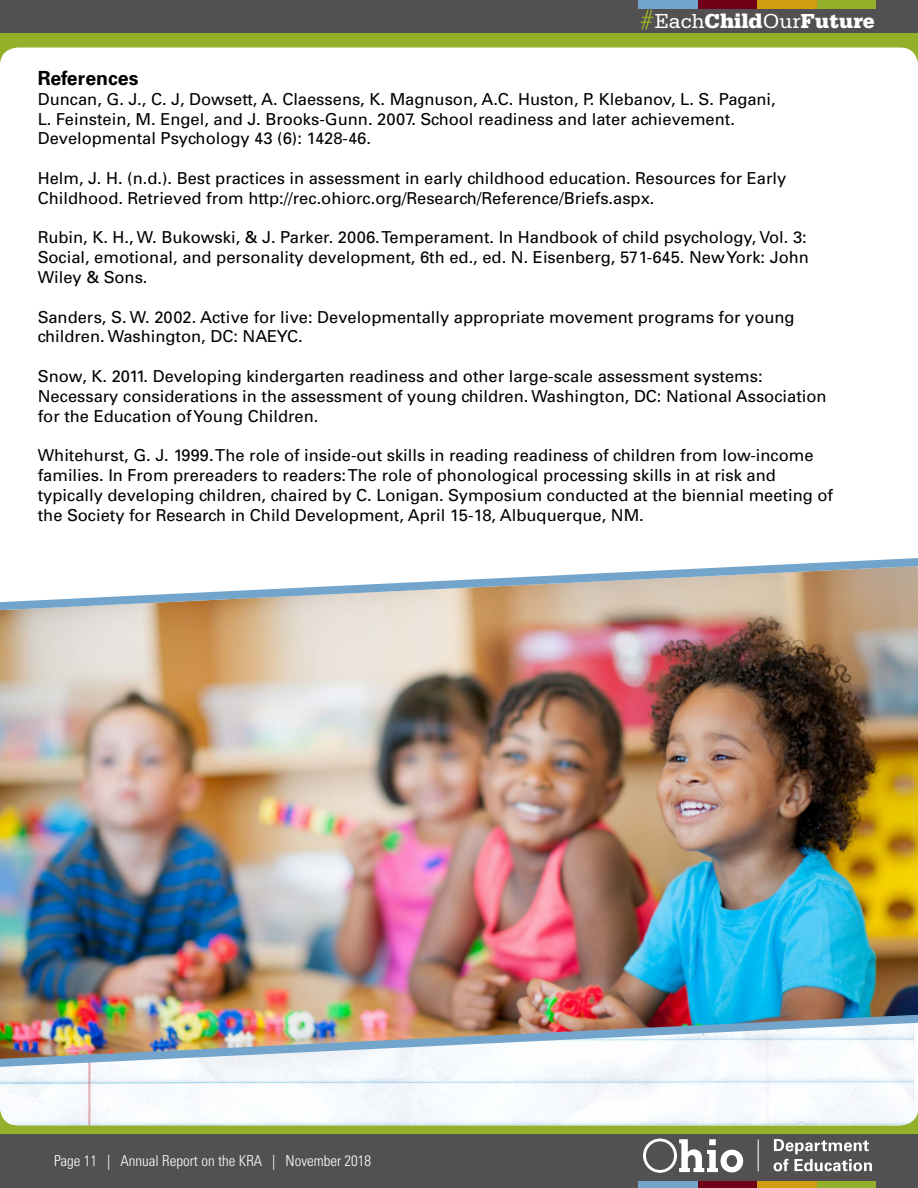
<style>
.page{position:relative;width:918px;height:1188px;background:#fff}
.page>*{position:absolute;margin:0;border:0;box-sizing:border-box;transform-origin:0 0}
.t1{font:900 21.45px "Serifa Std";color:#fff}
.t2{font:700 19.5px "Univers";color:#000}
.t3{font:16.5px/19.8px "Univers";color:#000}
.t4{font:300 condensed 15px "Univers LT Std";color:#fff}
.s1{font-weight:400}
</style>
<div class="page">
<div style="left:0;top:1115px;width:918px;height:73px;background:#525051"></div>
<div style="left:0;top:0;width:918px;height:36px;background:#525051"></div>
<div style="left:0;top:33px;width:918px;height:30px;background:#94af2a"></div>
<div style="left:0;top:1105px;width:918px;height:29px;background:#94af2a"></div>
<div style="left:816px;top:0;width:60px;height:8px;background:#94af2a"></div>
<div style="left:757px;top:0;width:59px;height:8px;background:#d19d10"></div>
<div style="left:698px;top:0;width:59px;height:8px;background:#700017"></div>
<div style="left:639px;top:0;width:59px;height:8px;background:#73a5cc"></div>
<svg style="left:640px;top:10px;width:13px;height:20px"></svg>
<div style="left:816px;top:1181px;width:60px;height:7px;background:#94af2a"></div>
<div style="left:757px;top:1181px;width:59px;height:7px;background:#d19d10"></div>
<div style="left:698px;top:1181px;width:59px;height:7px;background:#700017"></div>
<div style="left:639px;top:1181px;width:59px;height:7px;background:#73a5cc"></div>
<svg style="left:643px;top:1139px;width:100px;height:34px"></svg>
<hr style="left:758px;top:1139px;width:1px;height:32px;background:#fff">
<svg style="left:774px;top:1139px;width:98px;height:32px"></svg>
<div style="left:0;top:48px;width:918px;height:1077px;background:#fff;border-radius:18px"></div>
<img style="left:0;top:1067px;width:918px;height:58px">
<img style="left:0;top:610px;width:918px;height:405px">
<svg style="left:0;top:558px;width:918px;height:52px"></svg>
<img style="left:0;top:1015px;width:918px;height:52px">
<h1 class="t1" style="left:655px;top:8px;width:222px"><span class="s1">Each</span>Child<span class="s1">Our</span>Future</h1>
<p class="t2" style="left:38px;top:66px;width:102px">References</p>
<p class="t3" style="left:38px;top:89px;width:739px">Duncan, G. J., C. J, Dowsett, A. Claessens, K. Magnuson, A.C. Huston, P. Klebanov, L. S. Pagani,<br>L. Feinstein, M. Engel, and J. Brooks-Gunn. 2007. School readiness and later achievement.<br>Developmental Psychology 43 (6): 1428-46.</p>
<p class="t3" style="left:38px;top:168px;width:750px">Helm, J. H. (n.d.). Best practices in assessment in early childhood education. Resources for Early<br>Childhood. Retrieved from http://rec.ohiorc.org/Research/Reference/Briefs.aspx.</p>
<p class="t3" style="left:38px;top:227px;width:773px">Rubin, K. H., W. Bukowski, &amp; J. Parker. 2006. Temperament. In Handbook of child psychology, Vol. 3:<br>Social, emotional, and personality development, 6th ed., ed. N. Eisenberg, 571-645. New York: John<br>Wiley &amp; Sons.</p>
<p class="t3" style="left:38px;top:307px;width:758px">Sanders, S. W. 2002. Active for live: Developmentally appropriate movement programs for young children. Washington, DC: NAEYC.</p>
<p class="t3" style="left:38px;top:366px;width:790px">Snow, K. 2011. Developing kindergarten readiness and other large-scale assessment systems:<br>Necessary considerations in the assessment of young children. Washington, DC: National Association for the Education of Young Children.</p>
<p class="t3" style="left:38px;top:445px;width:797px">Whitehurst, G. J. 1999. The role of inside-out skills in reading readiness of children from low-income families. In From prereaders to readers: The role of phonological processing skills in at risk and typically developing children, chaired by C. Lonigan. Symposium conducted at the biennial meeting of the Society for Research in Child Development, April 15-18, Albuquerque, NM.</p>
<p class="t4" style="left:54px;top:1152px;width:319px">Page 11 | Annual Report on the KRA | November 2018</p>
</div>
